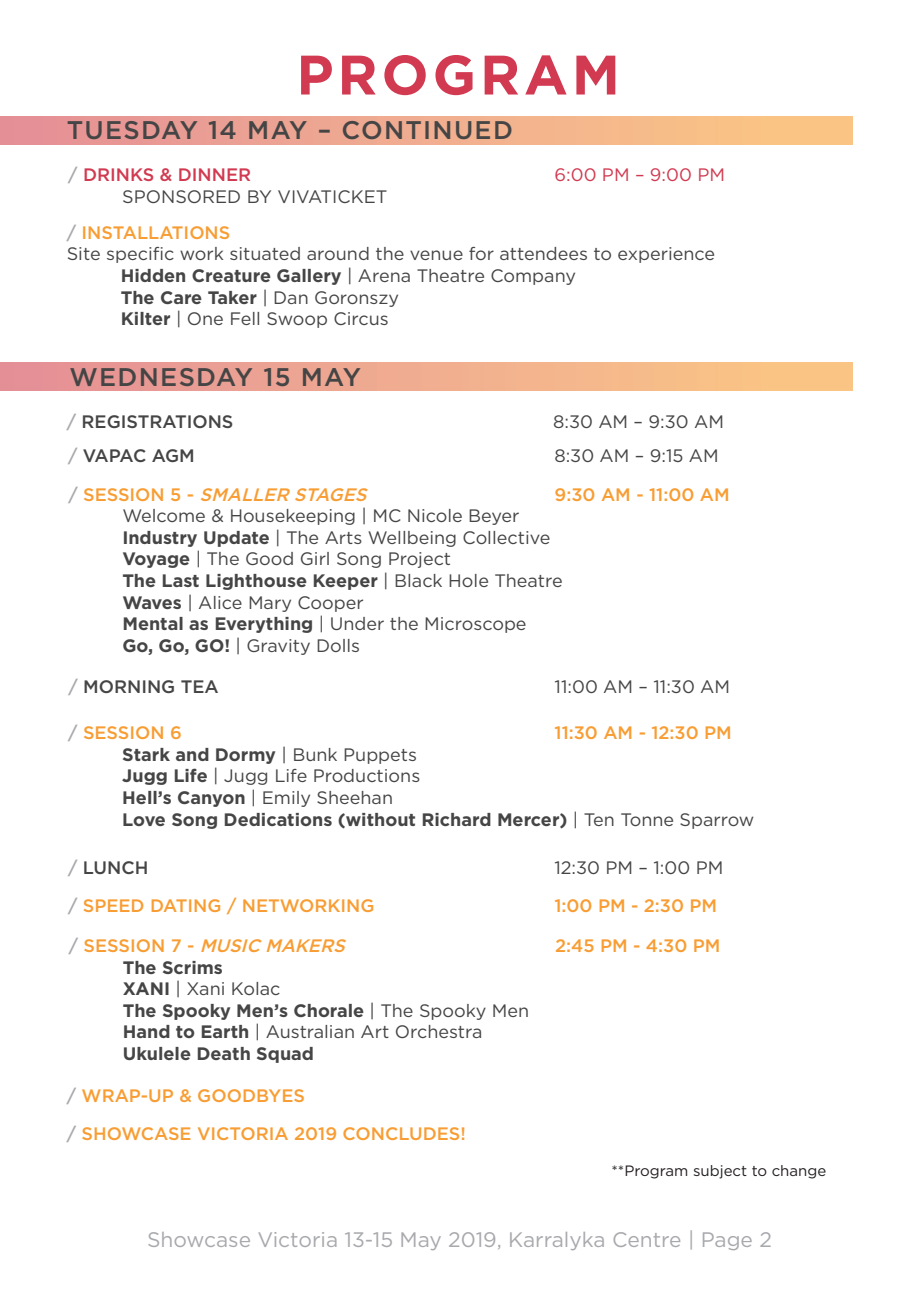
<style>
.page{position:relative;width:919px;height:1289px;background:#fff}
.page>*{position:absolute;margin:0;border:0;box-sizing:border-box;transform-origin:0 0}
.t1{font:700 55.5px "Gotham";letter-spacing:.07em;color:#d13a51}
.t2{font:500 25.5px "Gotham";letter-spacing:.05em;color:#454545}
.t3{font:21px "Gotham";color:#a8a9ad}
.t4{font:18px/21.6px "Gotham";color:#454545}
.t5{font:500 18px "Gotham";color:#f89d33}
.t6{font:700 18px/21.6px "Gotham";color:#454545}
.t7{font:italic 500 18px "Gotham";color:#f89d33}
.t8{font:500 18px "Gotham";color:#454545}
.t9{font:500 18px "Gotham";color:#d13a51}
.t10{font:18px "Gotham";color:#d13a51}
.t11{font:500 18px "Gotham";letter-spacing:-.045em;color:#454545}
.t12{font:15px "Gotham";color:#231f20}
.s1{color:#a8a9ad}
.s2{font-weight:700}
.s3{font-style:normal;color:#a8a9ad}
.s4{font-style:normal}
.s5{font-weight:400}
</style>
<div class="page">
<div style="left:0;top:116px;width:852px;height:29px;background:linear-gradient(to right,#e49098,#fcc985)"></div>
<div style="left:0;top:362px;width:852px;height:28px;background:linear-gradient(to right,#e49098,#fcc985)"></div>
<p class="t1" style="left:296px;top:38px;width:325px">PROGRAM</p>
<p class="t2" style="left:67px;top:113px;width:447px">TUESDAY 14 MAY – CONTINUED</p>
<p class="t9" style="left:68px;top:163px;width:184px"><span class="s1">/</span> DRINKS &amp; DINNER</p>
<p class="t10" style="left:554px;top:163px;width:172px">6:00 PM – 9:00 PM</p>
<p class="t4" style="left:122px;top:185px;width:267px">SPONSORED BY VIVATICKET</p>
<p class="t5" style="left:67px;top:221px;width:165px"><span class="s1">/</span> INSTALLATIONS</p>
<p class="t4" style="left:67px;top:243px;width:649px">Site specific work situated around the venue for attendees to experience</p>
<p class="t4" style="left:121px;top:264px;width:457px"><span class="s2">Hidden Creature Gallery</span> | Arena Theatre Company<br><span class="s2">The Care Taker</span> | Dan Goronszy<br><span class="s2">Kilter</span> | One Fell Swoop Circus</p>
<p class="t2" style="left:69px;top:360px;width:293px">WEDNESDAY 15 MAY</p>
<p class="t8" style="left:67px;top:410px;width:168px"><span class="s1">/</span> REGISTRATIONS</p>
<p class="t4" style="left:553px;top:410px;width:172px">8:30 AM – 9:30 AM</p>
<p class="t11" style="left:68px;top:444px;width:128px"><span class="s1">/</span> VAPAC AGM</p>
<p class="t4" style="left:554px;top:444px;width:166px">8:30 AM – 9:15 AM</p>
<p class="t7" style="left:68px;top:482px;width:305px"><span class="s3">/</span> <span class="s4">S E S S I O N 5 -</span> SMALLER STAGES</p>
<p class="t5" style="left:554px;top:482px;width:176px">9:30 AM - 11:00 AM</p>
<p class="t4" style="left:122px;top:504px;width:398px">Welcome &amp; Housekeeping | MC Nicole Beyer</p>
<p class="t4" style="left:122px;top:526px;width:442px"><span class="s2">Industry Update</span> | The Arts Wellbeing Collective<br><span class="s2">Voyage</span> | The Good Girl Song Project<br><span class="s2">The Last Lighthouse Keeper</span> | Black Hole Theatre</p>
<p class="t4" style="left:122px;top:591px;width:243px"><span class="s2">Waves</span> | Alice Mary Cooper</p>
<p class="t4" style="left:122px;top:612px;width:405px"><span class="s2">Mental as Everything</span> | Under the Microscope</p>
<p class="t4" style="left:122px;top:634px;width:239px"><span class="s2">Go, Go, GO!</span> | Gravity Dolls</p>
<p class="t8" style="left:68px;top:675px;width:152px"><span class="s1">/</span> MORNING TEA</p>
<p class="t4" style="left:554px;top:676px;width:177px">11:00 AM – 11:30 AM</p>
<p class="t5" style="left:68px;top:721px;width:115px"><span class="s1">/</span> SESSION 6</p>
<p class="t5" style="left:554px;top:721px;width:179px">11:30 AM - 12:30 PM</p>
<p class="t4" style="left:122px;top:743px;width:299px"><span class="s2">Stark and Dormy</span> | Bunk Puppets<br><span class="s2">Jugg Life</span> | Jugg Life Productions<br><span class="s2">Hell’s Canyon</span> | Emily Sheehan</p>
<p class="t6" style="left:122px;top:808px;width:633px">Love Song Dedications (without Richard Mercer) <span class="s5">| Ten Tonne Sparrow</span></p>
<p class="t8" style="left:68px;top:855px;width:82px"><span class="s1">/</span> LUNCH</p>
<p class="t4" style="left:554px;top:856px;width:170px">12:30 PM – 1:00 PM</p>
<p class="t5" style="left:68px;top:894px;width:308px"><span class="s1">/</span> SPEED DATING / NETWORKING</p>
<p class="t5" style="left:554px;top:894px;width:164px">1:00 PM - 2:30 PM</p>
<p class="t7" style="left:69px;top:933px;width:283px"><span class="s3">/</span> <span class="s4">S E S S I O N 7 -</span> MUSIC MAKERS</p>
<p class="t5" style="left:555px;top:933px;width:167px">2:45 PM - 4:30 PM</p>
<p class="t6" style="left:123px;top:956px;width:408px">The Scrims<br>XANI <span class="s5">| Xani Kolac<br></span>The Spooky Men’s Chorale <span class="s5">| The Spooky Men</span></p>
<p class="t4" style="left:123px;top:1020px;width:361px"><span class="s2">Hand to Earth</span> | Australian Art Orchestra</p>
<p class="t6" style="left:123px;top:1042px;width:193px">Ukulele Death Squad</p>
<p class="t5" style="left:67px;top:1083px;width:240px"><span class="s1">/</span> WRAP-UP &amp; GOODBYES</p>
<p class="t5" style="left:67px;top:1122px;width:400px"><span class="s1">/</span> SHOWCASE VICTORIA 2019 CONCLUDES!</p>
<p class="t12" style="left:611px;top:1161px;width:216px">**Program subject to change</p>
<p class="t3" style="left:147px;top:1225px;width:626px">Showcase Victoria 13-15 May 2019, Karralyka Centre | Page 2</p>
</div>
